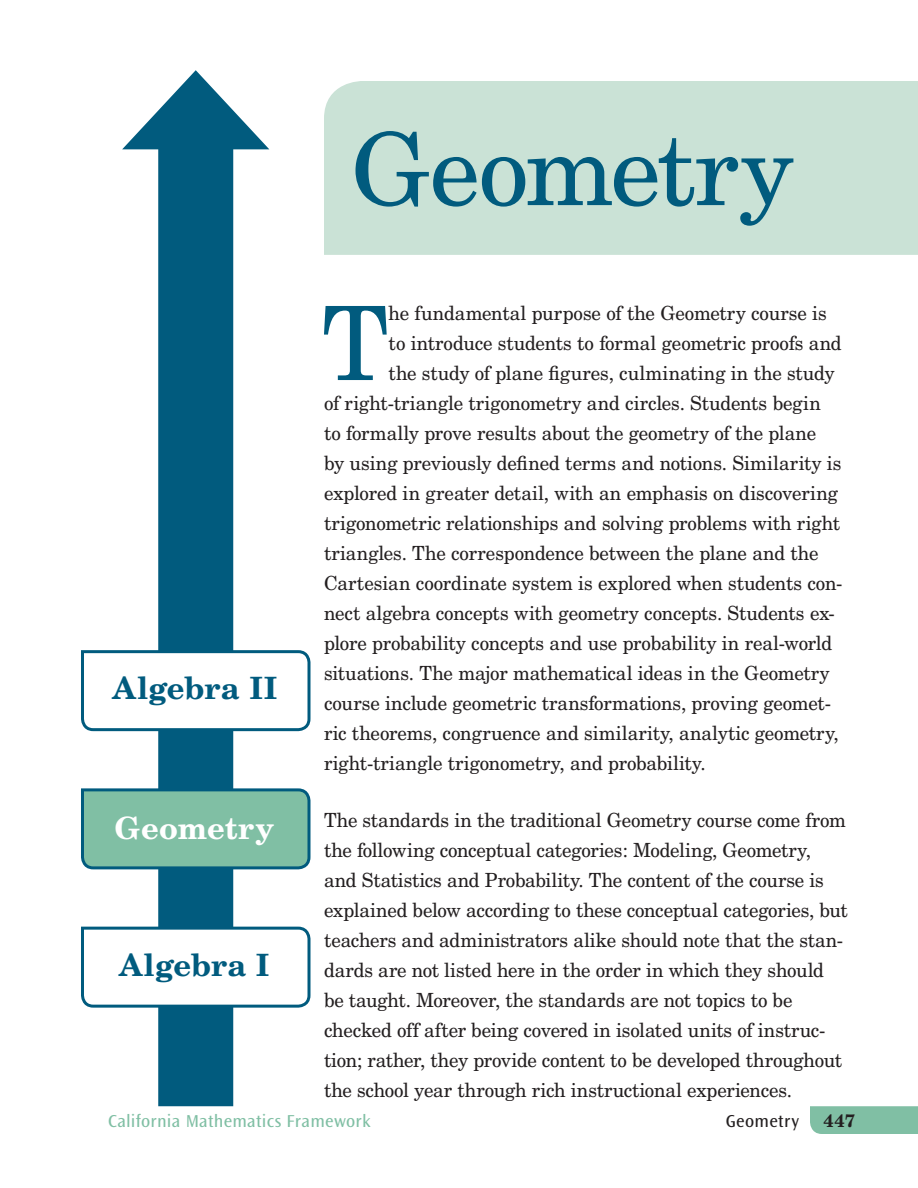
<style>
.page{position:relative;width:918px;height:1188px;background:#fff}
.page>*{position:absolute;margin:0;border:0;box-sizing:border-box;transform-origin:0 0}
.t1{font:102.6px "New Century Schlbk";color:#015b7e}
.t2{font:100.5px "New Century Schlbk";letter-spacing:-.015em;color:#015b7e}
.t3{font:700 30.75px "New Century Schlbk";letter-spacing:.01em;color:#015b7e}
.t4{font:700 30.75px "New Century Schlbk";letter-spacing:.01em;color:#fff}
.t5{font:19.5px/30px "New Century Schlbk";letter-spacing:-.005em;color:#231f20}
.t6{font:18px "Ocean Sans MM 403 475";letter-spacing:.01em;color:#80bfa4}
.t7{font:18px "Ocean Sans MM 403 475";letter-spacing:.025em;color:#231f20}
.t8{font:700 18px "New Century Schlbk";color:#231f20}
</style>
<div class="page">
<div style="left:810px;top:1106px;width:108px;height:28px;background:#80bfa4"></div>
<div style="left:324px;top:81px;width:594px;height:174px;background:#cae2d6"></div>
<div style="left:158px;top:130px;width:75px;height:976px;background:#015b7e"></div>
<svg style="left:122px;top:70px;width:147px;height:79px"></svg>
<svg style="left:81px;top:649px;width:230px;height:84px"></svg>
<svg style="left:81px;top:787px;width:230px;height:84px;background:#76b6a2"></svg>
<svg style="left:81px;top:925px;width:230px;height:84px"></svg>
<h3 class="t3" style="left:113px;top:668px;width:166px">Algebra II</h3>
<p class="t2" style="left:351px;top:108px;width:444px">Geometry</p>
<p class="t1" style="left:322px;top:281px;width:68px">T</p>
<p class="t5" style="left:389px;top:298px;width:440px">he fundamental purpose of the Geometry course is</p>
<p class="t5" style="left:389px;top:328px;width:455px">to introduce students to formal geometric proofs and</p>
<p class="t5" style="left:389px;top:358px;width:448px">the study of plane figures, culminating in the study</p>
<p class="t5" style="left:324px;top:388px;width:498px">of right-triangle trigonometry and circles. Students begin</p>
<p class="t5" style="left:324px;top:418px;width:494px">to formally prove results about the geometry of the plane</p>
<p class="t5" style="left:324px;top:448px;width:519px">by using previously defined terms and notions. Similarity is</p>
<p class="t5" style="left:324px;top:478px;width:516px">explored in greater detail, with an emphasis on discovering</p>
<p class="t5" style="left:324px;top:508px;width:518px">trigonometric relationships and solving problems with right</p>
<p class="t5" style="left:324px;top:538px;width:496px">triangles. The correspondence between the plane and the</p>
<p class="t5" style="left:324px;top:568px;width:520px">Cartesian coordinate system is explored when students con-</p>
<p class="t5" style="left:324px;top:598px;width:512px">nect algebra concepts with geometry concepts. Students ex-</p>
<p class="t5" style="left:324px;top:628px;width:510px">plore probability concepts and use probability in real-world</p>
<p class="t5" style="left:324px;top:658px;width:507px">situations. The major mathematical ideas in the Geometry</p>
<p class="t5" style="left:324px;top:688px;width:509px">course include geometric transformations, proving geomet-</p>
<p class="t5" style="left:324px;top:718px;width:516px">ric theorems, congruence and similarity, analytic geometry,</p>
<p class="t5" style="left:324px;top:748px;width:383px">right-triangle trigonometry, and probability.</p>
<p class="t5" style="left:324px;top:805px;width:525px">The standards in the traditional Geometry course come from the following conceptual categories: Modeling, Geometry, and Statistics and Probability. The content of the course is explained below according to these conceptual categories, but teachers and administrators alike should note that the stan&shy;dards are not listed here in the order in which they should be taught. Moreover, the standards are not topics to be checked off after being covered in isolated units of instruc&shy;tion; rather, they provide content to be developed throughout the school year through rich instructional experiences.</p>
<p class="t6" style="left:108px;top:1111px;width:264px">California Mathematics Framework</p>
<h3 class="t4" style="left:115px;top:809px;width:161px">Geometry</h3>
<h3 class="t3" style="left:119px;top:946px;width:152px">Algebra I</h3>
<p class="t7" style="left:726px;top:1111px;width:75px">Geometry</p>
<p class="t8" style="left:823px;top:1109px;width:33px">447</p>
</div>
